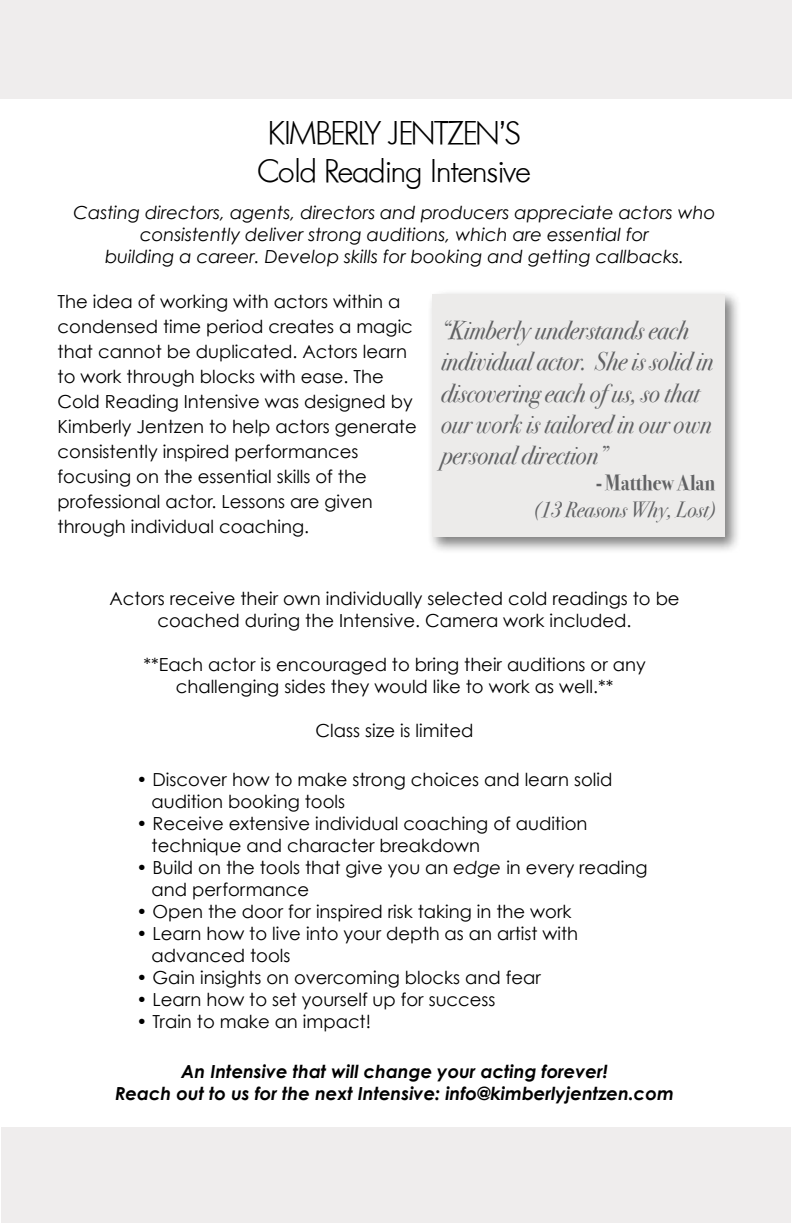
<style>
.page{position:relative;width:792px;height:1224px;background:#fff}
.page>*{position:absolute;margin:0;border:0;box-sizing:border-box;transform-origin:0 0}
.t1{font:32px/38.4px "Futoral Light DB Normal";color:#000;text-align:center}
.t2{font:italic 26px/31.2px "Bodoni Svty Two ITCTT";color:#616264;scale:.9 1}
.t3{font:italic 22px "Bodoni Svty Two ITCTT";color:#616264;scale:.9 1}
.t4{font:700 22px "Bodoni Svty Two ITCTT";color:#616264;scale:.9 1}
.t5{font:18px/25px "Century Gothic";color:#000}
.t6{font:italic 18px/22px "Century Gothic";color:#000;text-align:center}
.t7{font:italic 700 18px/22px "Century Gothic";color:#000;text-align:center}
.s1{font-style:italic}
</style>
<div class="page">
<div style="left:1px;top:1127px;width:790px;height:96px;background:#efeded"></div>
<div style="left:0;top:0;width:792px;height:99px;background:#efeded"></div>
<div style="left:427px;top:289px;width:314px;height:265px;background:#000;opacity:.5"></div>
<div style="left:432px;top:294px;width:292px;height:243px;background:#ecebea"></div>
<h1 class="t1" style="left:259px;top:113px;width:274px">KIMBERLY JENTZEN’S<br>Cold Reading Intensive</h1>
<p class="t6" style="left:74px;top:201px;width:644px">Casting directors, agents, directors and producers appreciate actors who consistently deliver strong auditions, which are essential for<br>building a career. Develop skills for booking and getting callbacks.</p>
<p class="t5" style="left:58px;top:288px;width:361px">The idea of working with actors within a condensed time period creates a magic that cannot be duplicated. Actors learn to work through blocks with ease. The Cold Reading Intensive was designed by Kimberly Jentzen to help actors generate consistently inspired performances focusing on the essential skills of the professional actor. Lessons are given through individual coaching.</p>
<h2 class="t2" style="left:441px;top:313px;width:304px">“Kimberly understands each individual actor. She is solid in discovering each of us, so that our work is tailored in our own personal direction”</h2>
<p class="t4" style="left:596px;top:465px;width:134px">- Matthew Alan</p>
<p class="t3" style="left:534px;top:490px;width:203px">(13 Reasons Why, Lost)</p>
<p class="t5" style="left:109px;top:587px;width:572px;line-height:22px;text-align:center">Actors receive their own individually selected cold readings to be coached during the Intensive. Camera work included.</p>
<p class="t5" style="left:143px;top:653px;width:504px;line-height:22px;text-align:center">**Each actor is encouraged to bring their auditions or any challenging sides they would like to work as well.**</p>
<p class="t5" style="left:316px;top:717px;width:159px">Class size is limited</p>
<p class="t5" style="left:152px;top:768px;width:462px;line-height:22px;text-indent:-15px">• Discover how to make strong choices and learn solid audition booking tools</p>
<p class="t5" style="left:152px;top:812px;width:437px;line-height:22px;text-indent:-15px">• Receive extensive individual coaching of audition technique and character breakdown</p>
<p class="t5" style="left:152px;top:856px;width:498px;line-height:22px;text-indent:-15px">• Build on the tools that give you an <span class="s1">edge</span> in every reading and performance</p>
<p class="t5" style="left:137px;top:899px;width:436px">• Open the door for inspired risk taking in the work</p>
<p class="t5" style="left:152px;top:922px;width:428px;line-height:22px;text-indent:-15px">• Learn how to live into your depth as an artist with advanced tools</p>
<p class="t5" style="left:137px;top:965px;width:406px">• Gain insights on overcoming blocks and fear</p>
<p class="t5" style="left:137px;top:987px;width:360px">• Learn how to set yourself up for success</p>
<p class="t5" style="left:137px;top:1009px;width:236px">• Train to make an impact!</p>
<p class="t7" style="left:115px;top:1060px;width:560px">An Intensive that will change your acting forever!<br>Reach out to us for the next Intensive: info@kimberlyjentzen.com</p>
</div>
